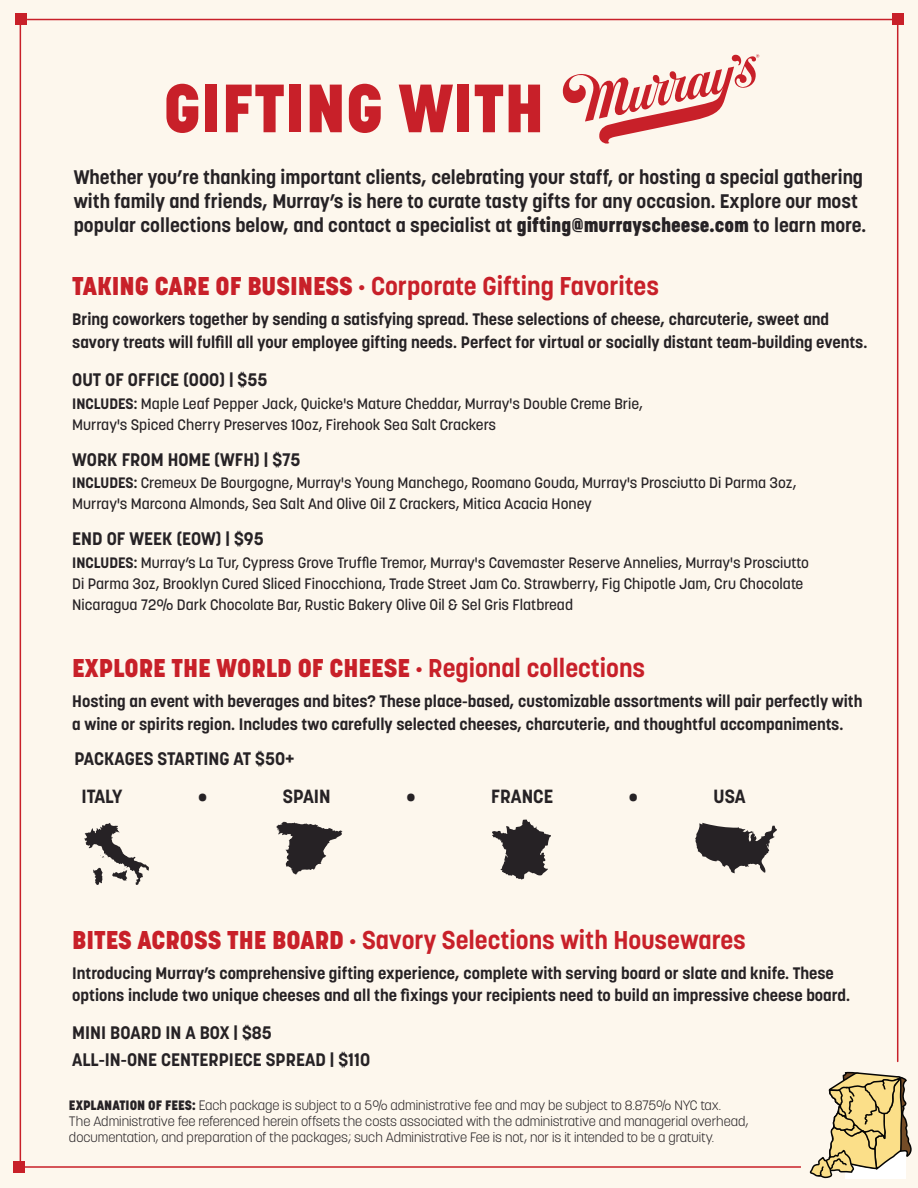
<style>
.page{position:relative;width:918px;height:1188px;background:#fdf7ed}
.page>*{position:absolute;margin:0;border:0;box-sizing:border-box;transform-origin:0 0}
.t1{font:800 67.5px "Korolev";color:#c82029}
.t2{font:700 25.5px "Korolev";color:#c82029}
.t3{font:800 25.5px "Korolev";color:#c82029}
.t4{font:700 19.5px/24px "Korolev";color:#262225}
.t5{font:700 18.9px "Korolev";color:#262225}
.t6{font:700 18px/27px "Korolev";color:#262225}
.t7{font:700 16.5px/22.5px "Korolev";color:#262225}
.t8{font:500 15px/21px "Korolev";color:#262225}
.t9{font:300 13.5px/16.2px "Korolev";color:#262225}
.s1{font-weight:800}
.s2{font-weight:700}
</style>
<div class="page">
<hr style="left:27px;top:19px;width:869px;height:1px;background:#c82029">
<hr style="left:20px;top:24px;width:1px;height:1149px;background:#c82029">
<hr style="left:897px;top:23px;width:1px;height:1038px;background:#c82029">
<svg style="left:562px;top:54px;width:197px;height:90px"></svg>
<div style="left:892px;top:13px;width:12px;height:11px;background:#c82029"></div>
<div style="left:15px;top:13px;width:12px;height:11px;background:#c82029"></div>
<hr style="left:24px;top:1166px;width:777px;height:2px;background:#c82029">
<div style="left:14px;top:1161px;width:11px;height:12px;background:#c82029"></div>
<svg style="left:809px;top:1036px;width:103px;height:143px"></svg>
<svg style="left:84px;top:823px;width:65px;height:62px"></svg>
<svg style="left:276px;top:822px;width:66px;height:53px"></svg>
<svg style="left:492px;top:820px;width:59px;height:60px"></svg>
<svg style="left:695px;top:823px;width:82px;height:50px"></svg>
<h1 class="t1" style="left:164px;top:66px;width:382px">GIFTING WITH</h1>
<p class="t4" style="left:74px;top:165px;width:794px">Whether you’re thanking important clients, celebrating your staff, or hosting a special gathering with family and friends, Murray’s is here to curate tasty gifts for any occasion. Explore our most popular collections below, and contact a specialist at <span class="s1">gifting@murrayscheese.com</span> to learn more.</p>
<h2 class="t2" style="left:72px;top:270px;width:588px"><span class="s1">TAKING CARE OF BUSINESS ·</span> Corporate Gifting Favorites</h2>
<p class="t7" style="left:72px;top:308px;width:797px">Bring coworkers together by sending a satisfying spread. These selections of cheese, charcuterie, sweet and savory treats will fulfill all your employee gifting needs. Perfect for virtual or socially distant team-building events.</p>
<p class="t6" style="left:72px;top:367px;width:197px">OUT OF OFFICE (OOO) | $55</p>
<p class="t8" style="left:72px;top:393px;width:572px"><span class="s2">INCLUDES:</span> Maple Leaf Pepper Jack, Quicke's Mature Cheddar, Murray's Double Creme Brie,<br>Murray's Spiced Cherry Preserves 10oz, Firehook Sea Salt Crackers</p>
<p class="t6" style="left:72px;top:446px;width:230px">WORK FROM HOME (WFH) | $75</p>
<p class="t8" style="left:72px;top:473px;width:726px"><span class="s2">INCLUDES:</span> Cremeux De Bourgogne, Murray's Young Manchego, Roomano Gouda, Murray's Prosciutto Di Parma 3oz,<br>Murray's Marcona Almonds, Sea Salt And Olive Oil Z Crackers, Mitica Acacia Honey</p>
<p class="t6" style="left:72px;top:526px;width:193px">END OF WEEK (EOW) | $95</p>
<p class="t8" style="left:72px;top:552px;width:738px"><span class="s2">INCLUDES:</span> Murray’s La Tur, Cypress Grove Truffle Tremor, Murray's Cavemaster Reserve Annelies, Murray's Prosciutto<br>Di Parma 3oz, Brooklyn Cured Sliced Finocchiona, Trade Street Jam Co. Strawberry, Fig Chipotle Jam, Cru Chocolate<br>Nicaragua 72% Dark Chocolate Bar, Rustic Bakery Olive Oil &amp; Sel Gris Flatbread</p>
<h2 class="t3" style="left:72px;top:652px;width:574px">EXPLORE THE WORLD OF CHEESE · <span class="s2">Regional collections</span></h2>
<p class="t7" style="left:72px;top:690px;width:792px">Hosting an event with beverages and bites? These place-based, customizable assortments will pair perfectly with a wine or spirits region. Includes two carefully selected cheeses, charcuterie, and thoughtful accompaniments.</p>
<p class="t6" style="left:74px;top:745px;width:222px">PACKAGES STARTING AT $50+</p>
<p class="t5" style="left:81px;top:784px;width:43px">ITALY</p>
<p class="t5" style="left:198px;top:784px;width:11px">•</p>
<p class="t5" style="left:283px;top:784px;width:49px">SPAIN</p>
<p class="t5" style="left:406px;top:784px;width:11px">•</p>
<p class="t5" style="left:491px;top:784px;width:64px">FRANCE</p>
<p class="t5" style="left:629px;top:784px;width:11px">•</p>
<p class="t5" style="left:714px;top:784px;width:34px">USA</p>
<h2 class="t2" style="left:72px;top:924px;width:675px"><span class="s1">BITES ACROSS THE BOARD ·</span> Savory Selections with Housewares</h2>
<p class="t7" style="left:72px;top:962px;width:779px">Introducing Murray’s comprehensive gifting experience, complete with serving board or slate and knife. These options include two unique cheeses and all the fixings your recipients need to build an impressive cheese board.</p>
<p class="t6" style="left:72px;top:1019px;width:299px">MINI BOARD IN A BOX | $85<br>ALL-IN-ONE CENTERPIECE SPREAD | $110</p>
<p class="t9" style="left:69px;top:1097px;width:681px"><span class="s1">EXPLANATION OF FEES:</span> Each package is subject to a 5% administrative fee and may be subject to 8.875% NYC tax.<br>The Administrative fee referenced herein offsets the costs associated with the administrative and managerial overhead, documentation, and preparation of the packages; such Administrative Fee is not, nor is it intended to be a gratuity.</p>
</div>
